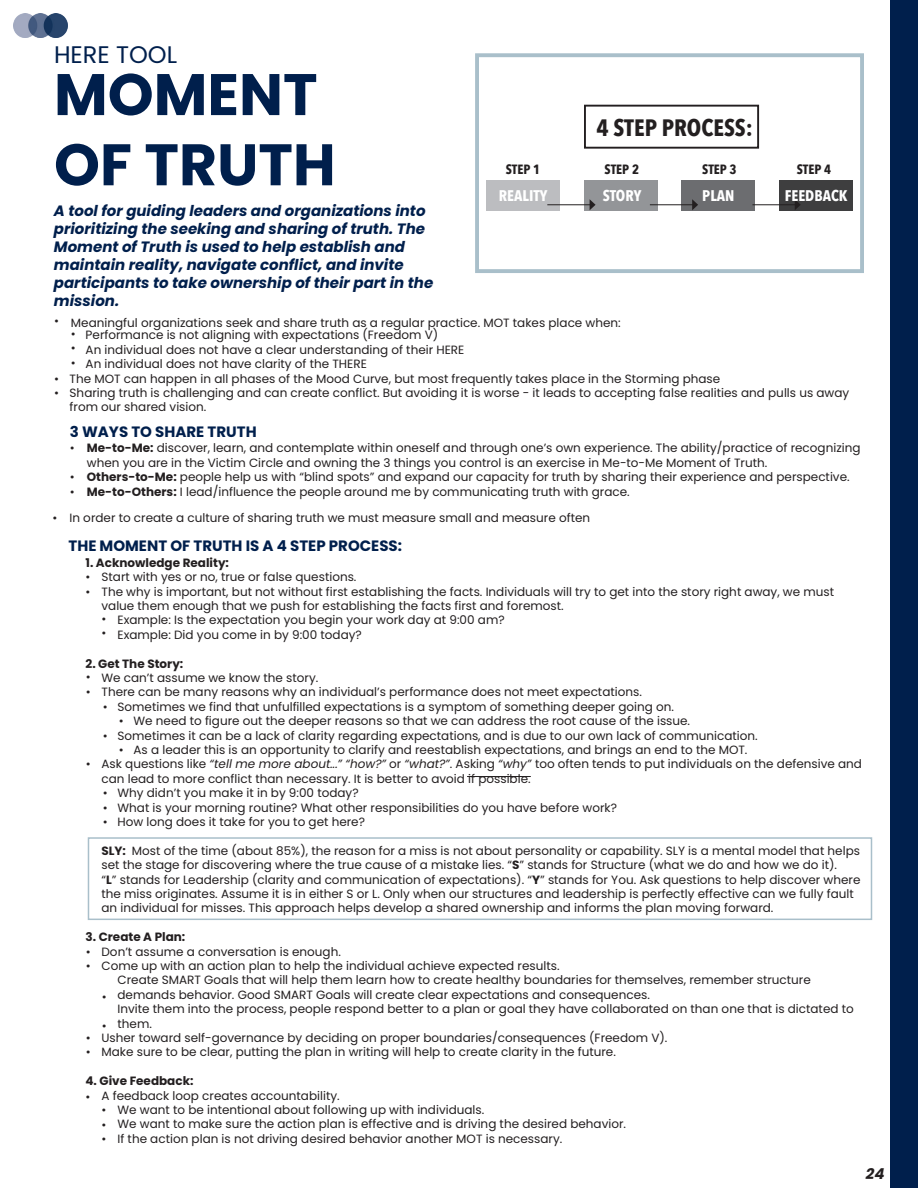
<style>
.page{position:relative;width:918px;height:1188px;background:#fff}
.page>*{position:absolute;margin:0;border:0;box-sizing:border-box;transform-origin:0 0}
.t1{font:700 58.5px/70.2px "Poppins";color:#001f4c}
.t2{font:24px "Poppins";color:#001f4c}
.t3{font:700 23.7px "Avenir Next Condensed";color:#231f20}
.t4{font:700 15.45px "Avenir Next Condensed";color:#fff}
.t5{font:italic 700 15px/18px "Poppins";color:#001f4c}
.t6{font:700 15px "Poppins";color:#001f4c}
.t7{font:italic 700 15px "Poppins";color:#231f20}
.t8{font:700 13.35px "Avenir Next Condensed";color:#231f20}
.t9{font:12px/14.4px "Poppins";color:#231f20}
.t10{font:700 12px "Poppins";color:#231f20}
.s1{font-weight:700}
.s2{font-style:italic}
</style>
<div class="page">
<div style="left:891px;top:0;width:27px;height:1188px;background:#001f4c"></div>
<img style="left:14px;top:14px;width:54px;height:24px">
<div style="left:475px;top:53px;width:389px;height:220px;border:4px solid #a9bfca"></div>
<hr style="left:467px;top:776px;width:64px;height:1px;background:#231f20">
<div style="left:584px;top:180px;width:73px;height:31px;background:#939598"></div>
<div style="left:682px;top:180px;width:73px;height:31px;background:#6c6d70"></div>
<div style="left:779px;top:180px;width:74px;height:31px;background:#3e3e3f"></div>
<div style="left:486px;top:180px;width:74px;height:31px;background:#bcbdc0"></div>
<hr style="left:547px;top:204px;width:43px;height:1px;background:#231f20">
<svg style="left:590px;top:200px;width:6px;height:10px"></svg>
<hr style="left:650px;top:204px;width:43px;height:1px;background:#231f20">
<svg style="left:692px;top:199px;width:6px;height:11px"></svg>
<hr style="left:752px;top:204px;width:44px;height:1px;background:#231f20">
<svg style="left:795px;top:200px;width:6px;height:10px"></svg>
<div style="left:584px;top:105px;width:175px;height:44px;border:2px solid #231f20"></div>
<div style="left:88px;top:837px;width:784px;height:83px;border:2px solid #a9bfca"></div>
<h2 class="t2" style="left:54px;top:41px;width:125px">HERE TOOL</h2>
<h1 class="t1" style="left:54px;top:60px;width:283px">MOMENT<br>OF TRUTH</h1>
<p class="t5" style="left:54px;top:202px;width:381px">A tool for guiding leaders and organizations into prioritizing the seeking and sharing of truth. The Moment of Truth is used to help establish and maintain reality, navigate conflict, and invite participants to take ownership of their part in the mission.</p>
<h3 class="t3" style="left:596px;top:113px;width:158px">4 STEP PROCESS:</h3>
<p class="t8" style="left:506px;top:161px;width:36px">STEP 1</p>
<p class="t8" style="left:605px;top:161px;width:36px">STEP 2</p>
<p class="t8" style="left:702px;top:161px;width:36px">STEP 3</p>
<p class="t8" style="left:797px;top:161px;width:36px">STEP 4</p>
<p class="t4" style="left:499px;top:186px;width:50px">REALITY</p>
<p class="t4" style="left:603px;top:186px;width:40px">STORY</p>
<p class="t4" style="left:702px;top:186px;width:34px">PLAN</p>
<p class="t4" style="left:785px;top:186px;width:64px">FEEDBACK</p>
<p class="t9" style="left:54px;top:314px;width:6px">•</p>
<p class="t9" style="left:54px;top:372px;width:6px">• •</p>
<p class="t9" style="left:86px;top:316px;width:537px;line-height:12.6px;text-indent:-15px">Meaningful organizations seek and share truth as a regular practice. MOT takes place when:<br>Performance is not aligning with expectations (Freedom V)</p>
<p class="t9" style="left:86px;top:343px;width:380px">An individual does not have a clear understanding of their HERE</p>
<p class="t9" style="left:86px;top:357px;width:283px">An individual does not have clarity of the THERE</p>
<p class="t9" style="left:70px;top:371px;width:652px">The MOT can happen in all phases of the Mood Curve, but most frequently takes place in the Storming phase</p>
<p class="t9" style="left:70px;top:386px;width:781px">Sharing truth is challenging and can create conflict. But avoiding it is worse - it leads to accepting false realities and pulls us away</p>
<p class="t9" style="left:70px;top:400px;width:138px">from our shared vision.</p>
<p class="t9" style="left:71px;top:327px;width:6px;text-align:justify">• • •</p>
<p class="t6" style="left:70px;top:423px;width:188px">3 WAYS TO SHARE TRUTH</p>
<p class="t9" style="left:70px;top:441px;width:6px">•</p>
<p class="t9" style="left:70px;top:470px;width:6px">• •</p>
<p class="t9" style="left:87px;top:441px;width:775px"><span class="s1">Me-to-Me:</span> discover, learn, and contemplate within oneself and through one’s own experience. The ability/practice of recognizing when you are in the Victim Circle and owning the 3 things you control is an exercise in Me-to-Me Moment of Truth.<br><span class="s1">Others-to-Me:</span> people help us with “blind spots” and expand our capacity for truth by sharing their experience and perspective.<br><span class="s1">Me-to-Others:</span> I lead/influence the people around me by communicating truth with grace.</p>
<p class="t9" style="left:53px;top:510px;width:539px">• In order to create a culture of sharing truth we must measure small and measure often</p>
<p class="t6" style="left:69px;top:537px;width:335px">THE MOMENT OF TRUTH IS A 4 STEP PROCESS:</p>
<p class="t9" style="left:85px;top:570px;width:6px">• •</p>
<p class="t9" style="left:101px;top:611px;width:6px">• •</p>
<p class="t10" style="left:85px;top:556px;width:145px">1. Acknowledge Reality:</p>
<p class="t9" style="left:102px;top:570px;width:256px">Start with yes or no, true or false questions.</p>
<p class="t9" style="left:102px;top:584px;width:734px">The why is important, but not without first establishing the facts. Individuals will try to get into the story right away, we must</p>
<p class="t9" style="left:102px;top:599px;width:464px">value them enough that we push for establishing the facts first and foremost.</p>
<p class="t9" style="left:118px;top:613px;width:389px">Example: Is the expectation you begin your work day at 9:00 am?</p>
<p class="t9" style="left:118px;top:628px;width:246px">Example: Did you come in by 9:00 today?</p>
<p class="t10" style="left:85px;top:657px;width:99px">2. Get The Story:</p>
<p class="t9" style="left:102px;top:671px;width:218px">We can’t assume we know the story.</p>
<p class="t9" style="left:102px;top:685px;width:542px">There can be many reasons why an individual’s performance does not meet expectations.</p>
<p class="t9" style="left:118px;top:700px;width:558px">Sometimes we find that unfulfilled expectations is a symptom of something deeper going on.</p>
<p class="t9" style="left:134px;top:714px;width:558px">We need to figure out the deeper reasons so that we can address the root cause of the issue.</p>
<p class="t9" style="left:118px;top:728px;width:642px">Sometimes it can be a lack of clarity regarding expectations, and is due to our own lack of communication.</p>
<p class="t9" style="left:134px;top:743px;width:615px">As a leader this is an opportunity to clarify and reestablish expectations, and brings an end to the MOT.</p>
<p class="t9" style="left:102px;top:757px;width:762px">Ask questions like <span class="s2">“tell me more about...” “how?”</span> or <span class="s2">“what?”</span>. Asking <span class="s2">“why”</span> too often tends to put individuals on the defensive and</p>
<p class="t9" style="left:102px;top:772px;width:431px">can lead to more conflict than necessary. It is better to avoid if possible.</p>
<p class="t9" style="left:118px;top:786px;width:243px">Why didn’t you make it in by 9:00 today?</p>
<p class="t9" style="left:118px;top:800px;width:501px">What is your morning routine? What other responsibilities do you have before work?</p>
<p class="t9" style="left:118px;top:815px;width:249px">How long does it take for you to get here?</p>
<p class="t9" style="left:102px;top:844px;width:760px"><span class="s1">SLY:</span> Most of the time (about 85%), the reason for a miss is not about personality or capability. SLY is a mental model that helps set the stage for discovering where the true cause of a mistake lies. “<span class="s1">S</span>” stands for Structure (what we do and how we do it).<br>“<span class="s1">L</span>” stands for Leadership (clarity and communication of expectations). “<span class="s1">Y</span>” stands for You. Ask questions to help discover where the miss originates. Assume it is in either S or L. Only when our structures and leadership is perfectly effective can we fully fault an individual for misses. This approach helps develop a shared ownership and informs the plan moving forward.</p>
<p class="t10" style="left:85px;top:930px;width:101px">3. Create A Plan:</p>
<p class="t9" style="left:102px;top:944px;width:241px">Don’t assume a conversation is enough.</p>
<p class="t9" style="left:102px;top:959px;width:460px">Come up with an action plan to help the individual achieve expected results.</p>
<p class="t9" style="left:118px;top:973px;width:695px">Create SMART Goals that will help them learn how to create healthy boundaries for themselves, remember structure</p>
<p class="t9" style="left:118px;top:988px;width:534px">demands behavior. Good SMART Goals will create clear expectations and consequences.</p>
<p class="t9" style="left:118px;top:1002px;width:738px">Invite them into the process, people respond better to a plan or goal they have collaborated on than one that is dictated to</p>
<p class="t9" style="left:118px;top:1016px;width:36px">them.</p>
<p class="t9" style="left:102px;top:1031px;width:567px">Usher toward self-governance by deciding on proper boundaries/consequences (Freedom V).</p>
<p class="t9" style="left:102px;top:1045px;width:516px">Make sure to be clear, putting the plan in writing will help to create clarity in the future.</p>
<p class="t10" style="left:85px;top:1074px;width:110px">4. Give Feedback:</p>
<p class="t9" style="left:118px;top:1088px;width:510px;text-indent:-16px">A feedback loop creates accountability.<br>We want to be intentional about following up with individuals.<br>We want to make sure the action plan is effective and is driving the desired behavior.<br>If the action plan is not driving desired behavior another MOT is necessary.</p>
<p class="t9" style="left:86px;top:670px;width:6px">• •</p>
<p class="t9" style="left:103px;top:699px;width:6px">•</p>
<p class="t9" style="left:103px;top:728px;width:6px">•</p>
<p class="t9" style="left:119px;top:714px;width:6px">•</p>
<p class="t9" style="left:119px;top:743px;width:6px">•</p>
<p class="t9" style="left:86px;top:756px;width:6px">•</p>
<p class="t9" style="left:103px;top:786px;width:6px;text-align:justify">• • •</p>
<p class="t9" style="left:86px;top:944px;width:6px">• •</p>
<p class="t9" style="left:102px;top:990px;width:6px">•</p>
<p class="t9" style="left:102px;top:1018px;width:6px">•</p>
<p class="t9" style="left:86px;top:1031px;width:6px">• •</p>
<p class="t9" style="left:85px;top:1089px;width:6px">•</p>
<p class="t9" style="left:101px;top:1103px;width:6px;text-align:justify">• • •</p>
<p class="t7" style="left:866px;top:1165px;width:20px">24</p>
</div>
